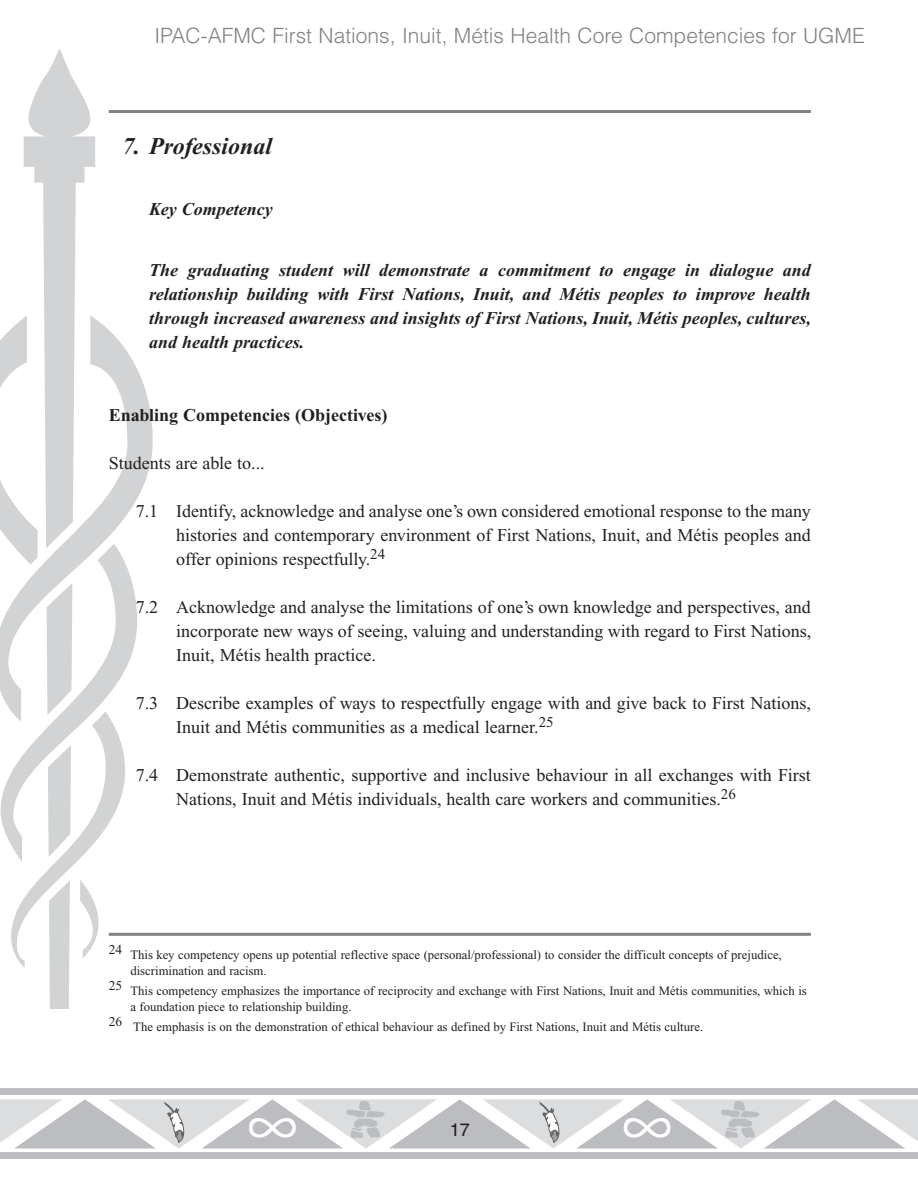
<style>
.page{position:relative;width:918px;height:1189px;background:#fff}
.page>*{position:absolute;margin:0;border:0;box-sizing:border-box;transform-origin:0 0}
.t1{font:italic 700 24px "Times New Roman";color:#231f20}
.t2{font:300 21px "Helvetica";color:#808285}
.t3{font:18px/24px "Times";color:#231f20;text-align:justify}
.t4{font:italic 700 18px/24px "Times New Roman";color:#231f20;text-align:justify}
.t5{font:700 18px "Times New Roman";color:#231f20}
.t6{font:18px "Helvetica";color:#231f20}
.t7{font:12.75px/15.8px "Times";color:#231f20}
</style>
<div class="page">
<div style="left:0;top:1088px;width:918px;height:70px;background:#bbbdc0"></div>
<div style="left:0;top:1095px;width:918px;height:56px;background:linear-gradient(to right,#fff,#fff)"></div>
<svg style="left:137px;top:369px;width:16px;height:130px;fill:#d1d3d4"></svg>
<svg style="left:24px;top:48px;width:71px;height:960px;fill:#d3d5d6"></svg>
<svg style="left:0;top:315px;width:137px;height:652px"></svg>
<svg style="left:0;top:1099px;width:918px;height:49px"></svg>
<hr style="left:109px;top:110px;width:702px;height:3px;background:#808285">
<hr style="left:109px;top:932px;width:702px;height:3px;background:#808285">
<p class="t2" style="left:154px;top:28px;width:712px">IPAC-AFMC First Nations, Inuit, Métis Health Core Competencies for UGME</p>
<h1 class="t1" style="left:122px;top:137px;width:152px">7. Professional</h1>
<p class="t4" style="left:149px;top:199px;width:125px">Key Competency</p>
<p class="t4" style="left:149px;top:260px;width:663px">The graduating student will demonstrate a commitment to engage in dialogue and relationship building with First Nations, Inuit, and Métis peoples to improve health through increased awareness and insights of First Nations, Inuit, Métis peoples, cultures, and health practices.</p>
<p class="t5" style="left:109px;top:408px;width:280px">Enabling Competencies (Objectives)</p>
<p class="t3" style="left:109px;top:452px;width:157px">Students are able to...</p>
<p class="t3" style="left:176px;top:500px;width:636px;text-indent:-40px">7.1 Identify, acknowledge and analyse one’s own considered emotional response to the many histories and contemporary environment of First Nations, Inuit, and Métis peoples and offer opinions respectfully.<sup>24</sup></p>
<p class="t3" style="left:176px;top:596px;width:636px;text-indent:-40px">7.2 Acknowledge and analyse the limitations of one’s own knowledge and perspectives, and incorporate new ways of seeing, valuing and understanding with regard to First Nations, Inuit, Métis health practice.</p>
<p class="t3" style="left:176px;top:692px;width:636px;text-indent:-40px">7.3 Describe examples of ways to respectfully engage with and give back to First Nations,<br>Inuit and Métis communities as a medical learner.<sup>25</sup></p>
<p class="t3" style="left:176px;top:764px;width:636px;text-indent:-40px">7.4 Demonstrate authentic, supportive and inclusive behaviour in all exchanges with First<br>Nations, Inuit and Métis individuals, health care workers and communities.<sup>26</sup></p>
<p class="t7" style="left:130px;top:947px;width:653px;text-indent:-22px"><sup>24</sup> This key competency opens up potential reflective space (personal/professional) to consider the difficult concepts of prejudice, discrimination and racism.</p>
<p class="t7" style="left:130px;top:983px;width:678px;text-indent:-22px"><sup>25</sup> This competency emphasizes the importance of reciprocity and exchange with First Nations, Inuit and Métis communities, which is a foundation piece to relationship building.</p>
<p class="t7" style="left:109px;top:1019px;width:596px"><sup>26</sup> The emphasis is on the demonstration of ethical behaviour as defined by First Nations, Inuit and Métis culture.</p>
<p class="t6" style="left:450px;top:1122px;width:22px">17</p>
</div>
